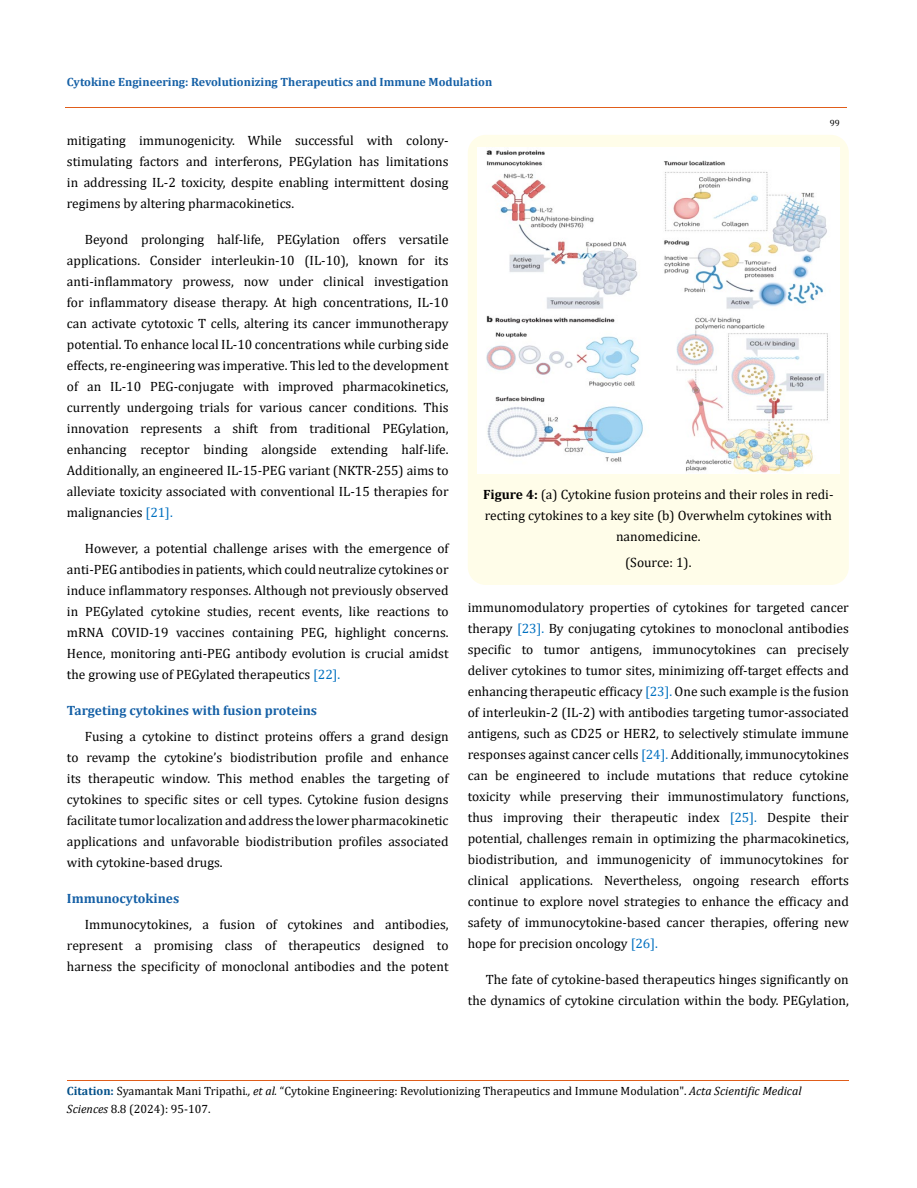
<style>
.page{position:relative;width:917px;height:1188px;background:#fff}
.page>*{position:absolute;margin:0;border:0;box-sizing:border-box;transform-origin:0 0}
.t1{font:13.5px/21px "Cambria";color:#000;text-align:justify}
.t2{font:700 13.5px "Cambria";color:#1560a6}
.t3{font:12px/18px "Cambria";color:#000}
.t4{font:700 12px "Cambria";color:#1560a6}
.t5{font:9px "Cambria";color:#000}
.s1{color:#0070c0}
.s2{font-weight:700}
.s3{font-weight:700;color:#035089}
.s4{font-style:italic}
</style>
<div class="page">
<div style="left:468px;top:135px;width:380px;height:450px;background:#fffde9;border-radius:18px"></div>
<img style="left:477px;top:147px;width:362px;height:326px">
<hr style="left:65px;top:108px;width:782px;height:1px;background:#e05d1a">
<hr style="left:67px;top:1080px;width:781px;height:1px;background:#e05d1a">
<p class="t4" style="left:67px;top:73px;width:427px">Cytokine Engineering: Revolutionizing Therapeutics and Immune Modulation</p>
<p class="t5" style="left:829px;top:118px;width:11px">99</p>
<p class="t1" style="left:67px;top:130px;width:383px">mitigating immunogenicity. While successful with colony&shy;stimulating factors and interferons, PEGylation has limitations in addressing IL-2 toxicity, despite enabling intermittent dosing regimens by altering pharmacokinetics.</p>
<p class="t1" style="left:67px;top:229px;width:383px;text-indent:18px">Beyond prolonging half-life, PEGylation offers versatile applications. Consider interleukin-10 (IL-10), known for its anti-inflammatory prowess, now under clinical investigation for inflammatory disease therapy. At high concentrations, IL-10 can activate cytotoxic T cells, altering its cancer immunotherapy potential. To enhance local IL-10 concentrations while curbing side effects, re-engineering was imperative. This led to the development of an IL-10 PEG-conjugate with improved pharmacokinetics, currently undergoing trials for various cancer conditions. This innovation represents a shift from traditional PEGylation, enhancing receptor binding alongside extending half-life.<br>Additionally, an engineered IL-15-PEG variant (NKTR-255) aims to alleviate toxicity associated with conventional IL-15 therapies for malignancies <span class="s1">[21].</span></p>
<p class="t1" style="left:67px;top:538px;width:383px;text-indent:18px">However, a potential challenge arises with the emergence of anti-PEG antibodies in patients, which could neutralize cytokines or induce inflammatory responses. Although not previously observed in PEGylated cytokine studies, recent events, like reactions to mRNA COVID-19 vaccines containing PEG, highlight concerns.<br>Hence, monitoring anti-PEG antibody evolution is crucial amidst the growing use of PEGylated therapeutics <span class="s1">[22].</span></p>
<p class="t2" style="left:67px;top:701px;width:252px">Targeting cytokines with fusion proteins</p>
<p class="t1" style="left:67px;top:726px;width:383px;text-indent:18px">Fusing a cytokine to distinct proteins offers a grand design to revamp the cytokine’s biodistribution profile and enhance its therapeutic window. This method enables the targeting of cytokines to specific sites or cell types. Cytokine fusion designs facilitate tumor localization and address the lower pharmacokinetic applications and unfavorable biodistribution profiles associated with cytokine-based drugs.</p>
<p class="t2" style="left:67px;top:889px;width:114px">Immunocytokines</p>
<p class="t1" style="left:67px;top:913px;width:383px;text-indent:18px">Immunocytokines, a fusion of cytokines and antibodies, represent a promising class of therapeutics designed to harness the specificity of monoclonal antibodies and the potent</p>
<p class="t1" style="left:483px;top:484px;width:352px;text-align:center"><span class="s2">Figure 4:</span> (a) Cytokine fusion proteins and their roles in redi&shy;recting cytokines to a key site (b) Overwhelm cytokines with nanomedicine.</p>
<p class="t1" style="left:625px;top:551px;width:68px">(Source: 1).</p>
<p class="t1" style="left:468px;top:596px;width:382px">immunomodulatory properties of cytokines for targeted cancer therapy <span class="s1">[23].</span> By conjugating cytokines to monoclonal antibodies specific to tumor antigens, immunocytokines can precisely deliver cytokines to tumor sites, minimizing off-target effects and enhancing therapeutic efficacy <span class="s1">[23].</span> One such example is the fusion of interleukin-2 (IL-2) with antibodies targeting tumor-associated antigens, such as CD25 or HER2, to selectively stimulate immune responses against cancer cells <span class="s1">[24].</span> Additionally, immunocytokines can be engineered to include mutations that reduce cytokine toxicity while preserving their immunostimulatory functions, thus improving their therapeutic index <span class="s1">[25].</span> Despite their potential, challenges remain in optimizing the pharmacokinetics, biodistribution, and immunogenicity of immunocytokines for clinical applications. Nevertheless, ongoing research efforts continue to explore novel strategies to enhance the efficacy and safety of immunocytokine-based cancer therapies, offering new hope for precision oncology <span class="s1">[26].</span></p>
<p class="t1" style="left:468px;top:968px;width:382px;text-align:right">The fate of cytokine-based therapeutics hinges significantly on the dynamics of cytokine circulation within the body. PEGylation,</p>
<p class="t3" style="left:67px;top:1082px;width:736px"><span class="s3">Citation:</span> Syamantak Mani Tripathi<span class="s4">., et al.</span> “Cytokine Engineering: Revolutionizing Therapeutics and Immune Modulation". <span class="s4">Acta Scientific Medical<br>Sciences</span> 8.8 (2024): 95-107.</p>
</div>
